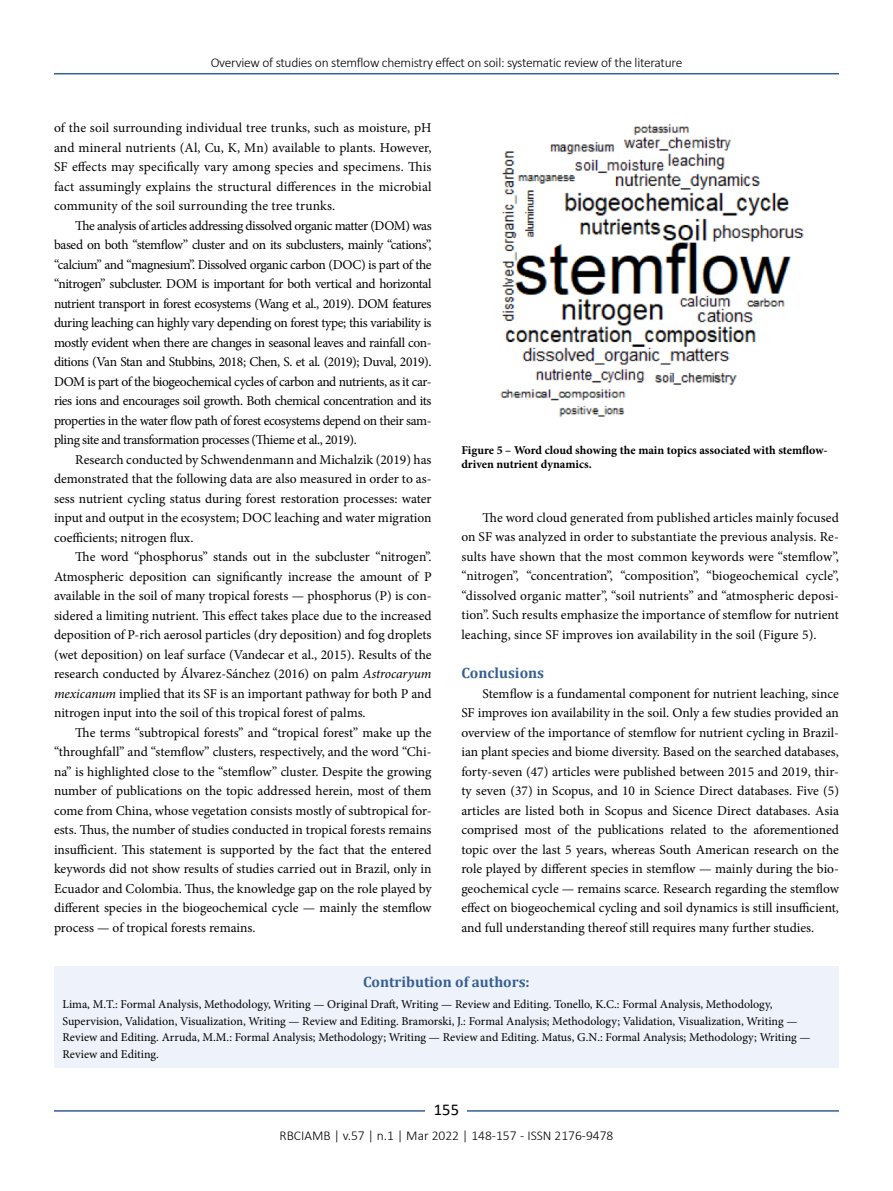
<style>
.page{position:relative;width:893px;height:1191px;background:#fff}
.page>*{position:absolute;margin:0;border:0;box-sizing:border-box;transform-origin:0 0}
.t1{font:16.5px "Calibri";color:#000}
.t2{font:700 15px "Cambria";color:#365f92}
.t3{font:13.5px/19.5px "Minion Pro";color:#000;text-align:justify}
.t4{font:300 13.5px "Calibri";letter-spacing:-.02em;color:#000}
.t5{font:300 13.5px "Calibri";color:#000}
.t6{font:12px/16.5px "Minion Pro";color:#000}
.t7{font:700 12px/14.4px "Minion Pro";color:#000}
.s1{font-style:italic}
</style>
<div class="page">
<hr style="left:54px;top:73px;width:785px;height:1px;background:#365f92">
<hr style="left:54px;top:1110px;width:785px;height:1px;background:#365f92">
<div style="left:426px;top:1096px;width:41px;height:26px;background:#fff"></div>
<img style="left:500px;top:124px;width:304px;height:293px">
<div style="left:54px;top:965px;width:785px;height:102px;background:#eef2fb"></div>
<p class="t4" style="left:211px;top:54px;width:473px">Overview of studies on stemflow chemistry effect on soil: systematic review of the literature</p>
<p class="t3" style="left:54px;top:118px;width:379px">of the soil surrounding individual tree trunks, such as moisture, pH and mineral nutrients (Al, Cu, K, Mn) available to plants. However, SF effects may specifically vary among species and specimens. This fact assumingly explains the structural differences in the microbial community of the soil surrounding the tree trunks.</p>
<p class="t3" style="left:54px;top:215px;width:379px;text-indent:21px">The analysis of articles addressing dissolved organic matter (DOM) was based on both “stemflow” cluster and on its subclusters, mainly “cations”, “calcium” and “magnesium”. Dissolved organic carbon (DOC) is part of the “nitrogen” subcluster. DOM is important for both vertical and horizontal nutrient transport in forest ecosystems (Wang et al., 2019). DOM features during leaching can highly vary depending on forest type; this variability is mostly evident when there are changes in seasonal leaves and rainfall con&shy;ditions (Van Stan and Stubbins, 2018; Chen, S. et al. (2019); Duval, 2019).<br>DOM is part of the biogeochemical cycles of carbon and nutrients, as it car&shy;ries ions and encourages soil growth. Both chemical concentration and its properties in the water flow path of forest ecosystems depend on their sam&shy;pling site and transformation processes (Thieme et al., 2019).</p>
<p class="t3" style="left:54px;top:449px;width:379px;text-indent:21px">Research conducted by Schwendenmann and Michalzik (2019) has demonstrated that the following data are also measured in order to as&shy;sess nutrient cycling status during forest restoration processes: water input and output in the ecosystem; DOC leaching and water migration coefficients; nitrogen flux.</p>
<p class="t3" style="left:54px;top:547px;width:379px;text-indent:21px">The word “phosphorus” stands out in the subcluster “nitrogen”.<br>Atmospheric deposition can significantly increase the amount of P available in the soil of many tropical forests — phosphorus (P) is con&shy;sidered a limiting nutrient. This effect takes place due to the increased deposition of P-rich aerosol particles (dry deposition) and fog droplets (wet deposition) on leaf surface (Vandecar et al., 2015). Results of the research conducted by Álvarez-Sánchez (2016) on palm <span class="s1">Astrocaryum mexicanum</span> implied that its SF is an important pathway for both P and nitrogen input into the soil of this tropical forest of palms.</p>
<p class="t3" style="left:54px;top:722px;width:379px;text-indent:21px">The terms “subtropical forests” and “tropical forest” make up the “throughfall” and “stemflow” clusters, respectively, and the word “Chi&shy;na” is highlighted close to the “stemflow” cluster. Despite the growing number of publications on the topic addressed herein, most of them come from China, whose vegetation consists mostly of subtropical for&shy;ests. Thus, the number of studies conducted in tropical forests remains insufficient. This statement is supported by the fact that the entered keywords did not show results of studies carried out in Brazil, only in Ecuador and Colombia. Thus, the knowledge gap on the role played by different species in the biogeochemical cycle — mainly the stemflow process — of tropical forests remains.</p>
<p class="t7" style="left:461px;top:443px;width:368px">Figure 5 – Word cloud showing the main topics associated with stemflow&shy;driven nutrient dynamics.</p>
<p class="t3" style="left:461px;top:508px;width:379px;text-indent:21px">The word cloud generated from published articles mainly focused on SF was analyzed in order to substantiate the previous analysis. Re&shy;sults have shown that the most common keywords were “stemflow”, “nitrogen”, “concentration”, “composition”, “biogeochemical cycle”, “dissolved organic matter”, “soil nutrients” and “atmospheric deposi&shy;tion”. Such results emphasize the importance of stemflow for nutrient leaching, since SF improves ion availability in the soil (Figure 5).</p>
<p class="t2" style="left:461px;top:662px;width:84px">Conclusions</p>
<p class="t3" style="left:461px;top:684px;width:379px;text-indent:21px">Stemflow is a fundamental component for nutrient leaching, since SF improves ion availability in the soil. Only a few studies provided an overview of the importance of stemflow for nutrient cycling in Brazil&shy;ian plant species and biome diversity. Based on the searched databases, forty-seven (47) articles were published between 2015 and 2019, thir&shy;ty seven (37) in Scopus, and 10 in Science Direct databases. Five (5) articles are listed both in Scopus and Sicence Direct databases. Asia comprised most of the publications related to the aforementioned topic over the last 5 years, whereas South American research on the role played by different species in stemflow — mainly during the bio&shy;geochemical cycle — remains scarce. Research regarding the stemflow effect on biogeochemical cycling and soil dynamics is still insufficient, and full understanding thereof still requires many further studies.</p>
<p class="t2" style="left:363px;top:971px;width:168px">Contribution of authors:</p>
<p class="t6" style="left:63px;top:996px;width:750px">Lima, M.T.: Formal Analysis, Methodology, Writing — Original Draft, Writing — Review and Editing. Tonello, K.C.: Formal Analysis, Methodology, Supervision, Validation, Visualization, Writing — Review and Editing. Bramorski, J.: Formal Analysis; Methodology; Validation, Visualization, Writing — Review and Editing. Arruda, M.M.: Formal Analysis; Methodology; Writing — Review and Editing. Matus, G.N.: Formal Analysis; Methodology; Writing — Review and Editing.</p>
<p class="t1" style="left:434px;top:1098px;width:27px">155</p>
<p class="t5" style="left:280px;top:1126px;width:335px">RBCIAMB | v.57 | n.1 | Mar 2022 | 148-157 - ISSN 2176-9478</p>
</div>
